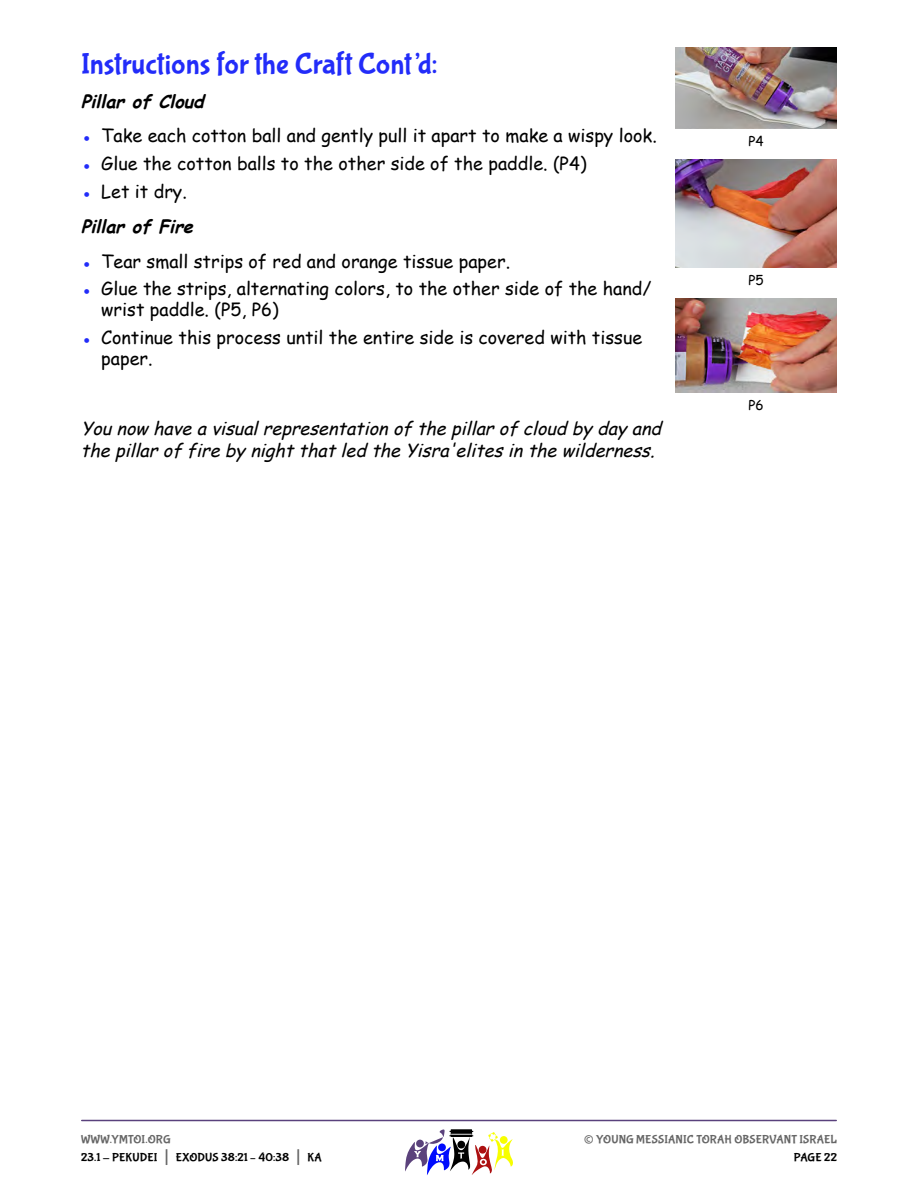
<style>
.page{position:relative;width:918px;height:1188px;background:#fff}
.page>*{position:absolute;margin:0;border:0;box-sizing:border-box;transform-origin:0 0}
.Sub_Heading{font:30px "Bubblegum Sans";color:#222cf9}
.t1{font:27px "Bubblegum Sans";color:#666}
.t2{font:18px/21px "Comic Sans MS";color:#000}
.Body_Text_-_Craft{font:italic 18px/21.6px "Comic Sans MS";color:#000}
.Body_Text{font:italic 700 18px "Comic Sans MS";color:#000}
.Body_Text_-_Caption{font:13.5px "Comic Sans MS";color:#000}
.t3{font:12px/18px "Bubblegum Sans";letter-spacing:.015em;color:#000}
.t4{font:12px "Bubblegum Sans";letter-spacing:.01em;color:#666}
.s1{color:#222cf9}
.s2{color:#666}
.s3{font-size:21px;color:#666}
</style>
<div class="page">
<hr style="left:82px;top:1120px;width:754px;height:1px;background:#59417c">
<svg style="left:405px;top:1129px;width:108px;height:46px"></svg>
<img style="left:675px;top:159px;width:162px;height:108px">
<img style="left:675px;top:298px;width:162px;height:95px">
<img style="left:675px;top:47px;width:162px;height:81px">
<p class="Sub_Heading" style="left:81px;top:47px;width:358px">Instructions for the Craft Cont’d:</p>
<p class="Body_Text" style="left:81px;top:88px;width:130px">Pillar of Cloud</p>
<p class="t2" style="left:81px;top:125px;width:577px"><span class="s1">●</span> Take each cotton ball and gently pull it apart to make a wispy look.</p>
<p class="t2" style="left:81px;top:153px;width:507px"><span class="s1">●</span> Glue the cotton balls to the other side of the paddle. (P4)</p>
<p class="t2" style="left:81px;top:180px;width:107px"><span class="s1">●</span> Let it dry.</p>
<p class="Body_Text" style="left:81px;top:213px;width:119px">Pillar of Fire</p>
<p class="t2" style="left:81px;top:250px;width:431px"><span class="s1">●</span> Tear small strips of red and orange tissue paper.</p>
<p class="t2" style="left:101px;top:278px;width:552px;text-indent:-20px"><span class="s1">●</span> Glue the strips, alternating colors, to the other side of the hand/ wrist paddle. (P5, P6)</p>
<p class="t2" style="left:101px;top:326px;width:543px;text-indent:-20px"><span class="s1">●</span> Continue this process until the entire side is covered with tissue paper.</p>
<p class="Body_Text_-_Craft" style="left:81px;top:417px;width:587px">Younow haveavisualrepresentationofthepillarofcloudby day and thepillaroffireby nightthatledtheYisra'elitesinthewilderness.</p>
<p class="Body_Text_-_Caption" style="left:748px;top:131px;width:17px">P4</p>
<p class="Body_Text_-_Caption" style="left:748px;top:270px;width:17px">P5</p>
<p class="Body_Text_-_Caption" style="left:748px;top:396px;width:17px">P6</p>
<p class="t3" style="left:81px;top:1131px;width:242px"><span class="s2">WWW.YMTOI.ORG<br></span>23.1 - PEKUDEI <span class="s3">|</span> EXODUS 38:21 – 40:38 <span class="s3">|</span> KA</p>
<h2 class="t1" style="left:584px;top:1124px;width:12px">©</h2>
<p class="t4" style="left:596px;top:1133px;width:242px">YOUNG MESSIANIC TORAH OBSERVANT ISRAEL</p>
<p class="t3" style="left:794px;top:1149px;width:45px">PAGE 22</p>
</div>
